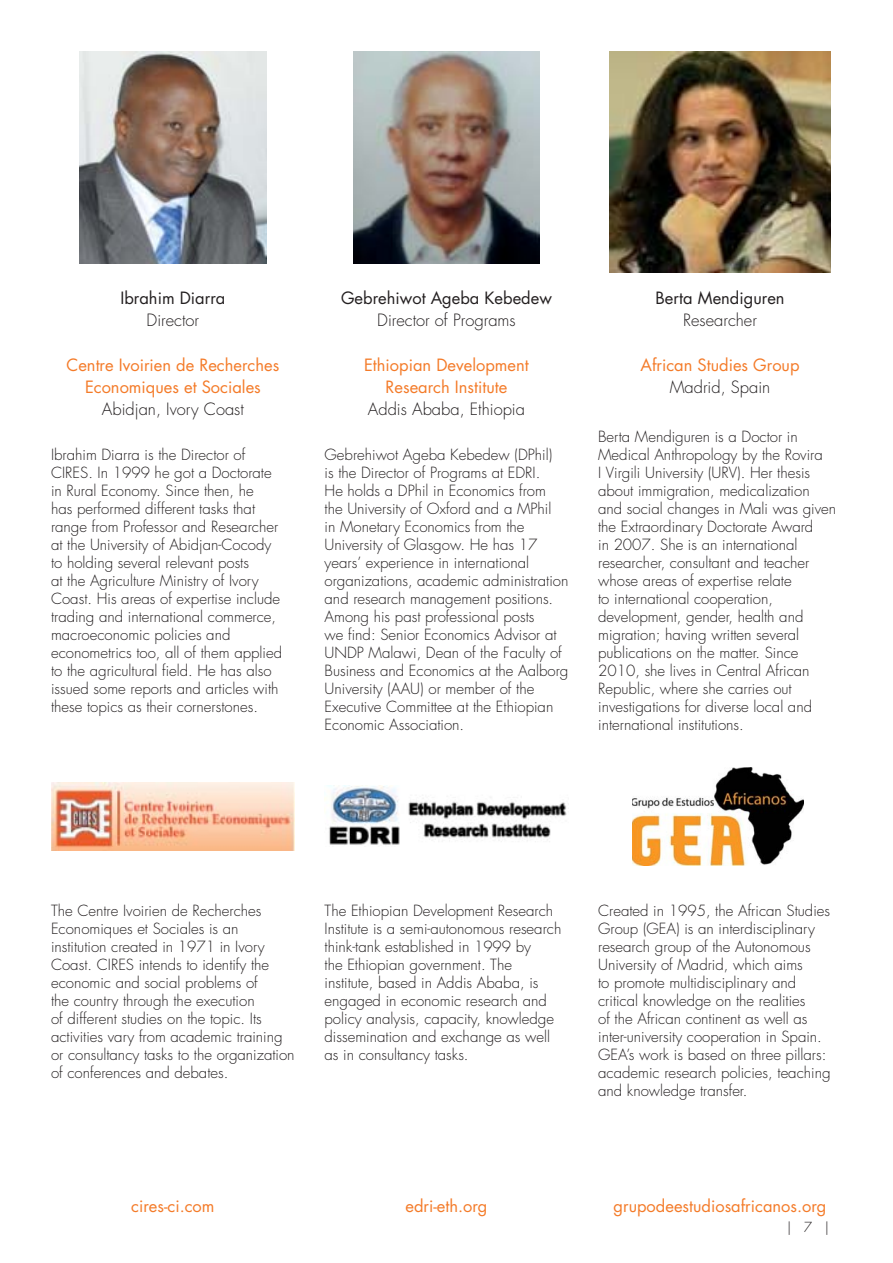
<style>
.page{position:relative;width:893px;height:1263px;background:#fff}
.page>*{position:absolute;margin:0;border:0;box-sizing:border-box;transform-origin:0 0}
.t1{font:16.5px/22.2px "Futura Std";color:#f47b29;text-align:center}
.t2{font:300 16.5px "Futura Std";color:#231f20}
.t3{font:16.5px "Futura Std";color:#231f20}
.t4{font:300 15px/18px "Futura Std";color:#231f20}
.t5{font:300 13.5px "Futura Std";color:#231f20}
</style>
<div class="page">
<img style="left:80px;top:51px;width:186px;height:213px">
<img style="left:51px;top:782px;width:244px;height:68px">
<img style="left:353px;top:51px;width:187px;height:213px">
<img style="left:325px;top:786px;width:242px;height:59px">
<img style="left:609px;top:51px;width:222px;height:221px">
<img style="left:632px;top:767px;width:172px;height:98px">
<p class="t3" style="left:120px;top:290px;width:106px">Ibrahim Diarra</p>
<p class="t2" style="left:147px;top:312px;width:54px">Director</p>
<p class="t1" style="left:67px;top:355px;width:214px">Centre Ivoirien de Recherches<br>Economiques et Sociales</p>
<p class="t2" style="left:102px;top:401px;width:144px">Abidjan, Ivory Coast</p>
<p class="t4" style="left:51px;top:447px;width:233px">Ibrahim Diarra is the Director of CIRES. In 1999 he got a Doctorate in Rural Economy. Since then, he<br>has performed different tasks that range from Professor and Researcher at the University of Abidjan-Cocody to holding several relevant posts<br>at the Agriculture Ministry of Ivory Coast. His areas of expertise include trading and international commerce, macroeconomic policies and econometrics too, all of them applied to the agricultural field. He has also issued some reports and articles with these topics as their cornerstones.</p>
<p class="t3" style="left:341px;top:290px;width:212px">Gebrehiwot Ageba Kebedew</p>
<p class="t2" style="left:377px;top:312px;width:140px">Director of Programs</p>
<p class="t1" style="left:364px;top:355px;width:166px">Ethiopian Development<br>Research Institute</p>
<p class="t2" style="left:368px;top:401px;width:159px">Addis Ababa, Ethiopia</p>
<p class="t4" style="left:325px;top:447px;width:245px">Gebrehiwot Ageba Kebedew (DPhil)<br>is the Director of Programs at EDRI.<br>He holds a DPhil in Economics from<br>the University of Oxford and a MPhil<br>in Monetary Economics from the University of Glasgow. He has 17 years’ experience in international organizations, academic administration and research management positions.<br>Among his past professional posts<br>we find: Senior Economics Advisor at UNDP Malawi, Dean of the Faculty of Business and Economics at the Aalborg University (AAU) or member of the Executive Committee at the Ethiopian Economic Association.</p>
<p class="t3" style="left:655px;top:290px;width:131px">Berta Mendiguren</p>
<p class="t2" style="left:683px;top:312px;width:75px">Researcher</p>
<p class="t1" style="left:640px;top:355px;width:161px">African Studies Group</p>
<p class="t2" style="left:670px;top:379px;width:102px">Madrid, Spain</p>
<p class="t4" style="left:598px;top:428px;width:239px">Berta Mendiguren is a Doctor in Medical Anthropology by the Rovira<br>I Virgili University (URV). Her thesis about immigration, medicalization and social changes in Mali was given the Extraordinary Doctorate Award<br>in 2007. She is an international researcher, consultant and teacher whose areas of expertise relate<br>to international cooperation, development, gender, health and migration; having written several publications on the matter. Since 2010, she lives in Central African Republic, where she carries out investigations for diverse local and international institutions.</p>
<p class="t4" style="left:51px;top:902px;width:245px">The Centre Ivoirien de Recherches Economiques et Sociales is an institution created in 1971 in Ivory Coast. CIRES intends to identify the economic and social problems of<br>the country through the execution<br>of different studies on the topic. Its activities vary from academic training or consultancy tasks to the organization of conferences and debates.</p>
<p class="t4" style="left:325px;top:902px;width:238px">The Ethiopian Development Research Institute is a semi-autonomous research think-tank established in 1999 by<br>the Ethiopian government. The institute, based in Addis Ababa, is engaged in economic research and policy analysis, capacity, knowledge dissemination and exchange as well as in consultancy tasks.</p>
<p class="t4" style="left:598px;top:902px;width:234px">Created in 1995, the African Studies Group (GEA) is an interdisciplinary research group of the Autonomous University of Madrid, which aims<br>to promote multidisciplinary and critical knowledge on the realities<br>of the African continent as well as inter-university cooperation in Spain.<br>GEA’s work is based on three pillars: academic research policies, teaching and knowledge transfer.</p>
<p class="t1" style="left:131px;top:1196px;width:85px">cires-ci.com</p>
<p class="t1" style="left:405px;top:1196px;width:84px">edri-eth.org</p>
<p class="t1" style="left:614px;top:1196px;width:214px">grupodeestudiosafricanos.org</p>
<p class="t5" style="left:787px;top:1220px;width:44px">| 7 |</p>
</div>
